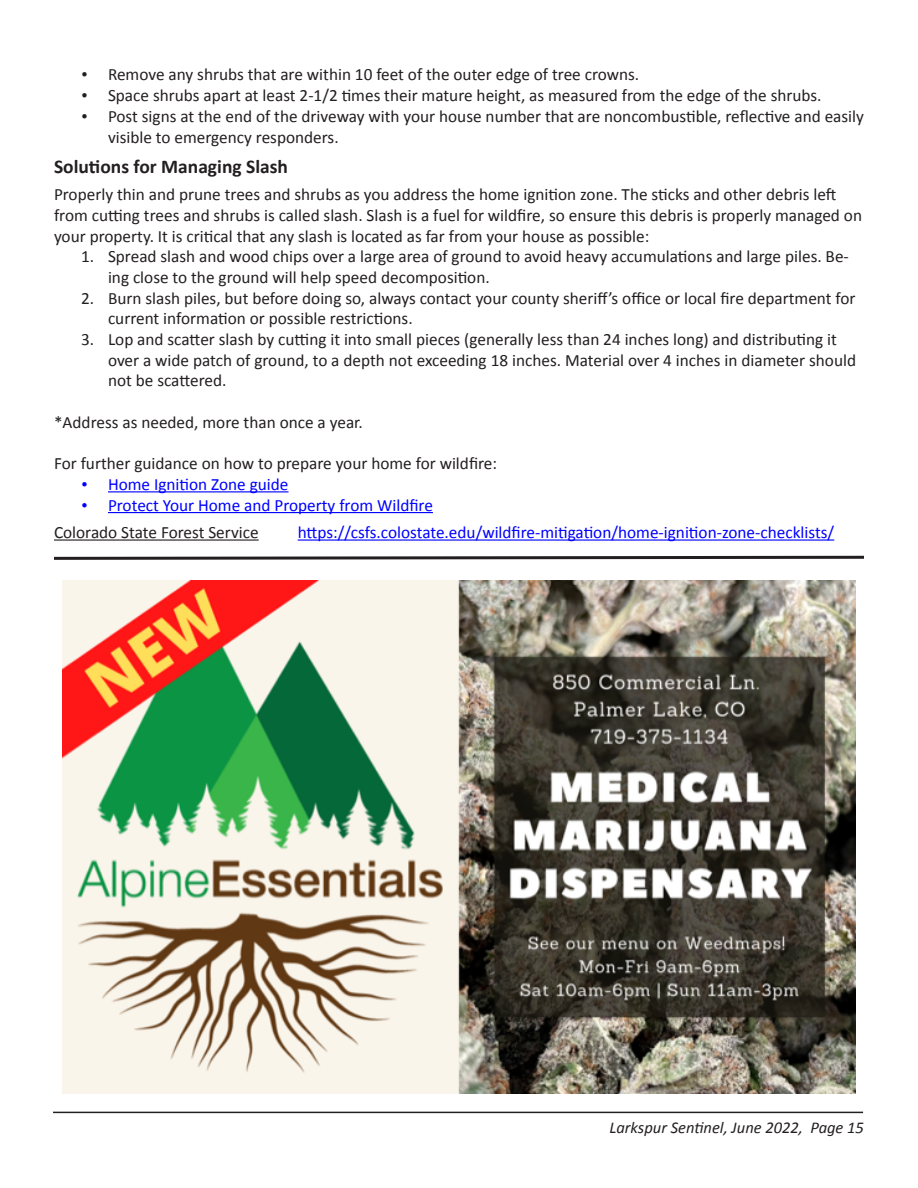
<style>
.page{position:relative;width:918px;height:1188px;background:#fff}
.page>*{position:absolute;margin:0;border:0;box-sizing:border-box;transform-origin:0 0}
.t1{font:700 19.5px "Calibri";color:#231f20}
.t2{font:17.25px/20.7px "Calibri";color:#231f20}
.t3{font:17.25px "Calibri";color:#00f}
.t4{font:italic 16.5px "Calibri";color:#231f20}
</style>
<div class="page">
<hr style="left:53px;top:1112px;width:810px;height:1px;background:#231f20">
<hr style="left:108px;top:491px;width:181px;height:1px;background:#00f">
<hr style="left:108px;top:512px;width:325px;height:1px;background:#00f">
<hr style="left:54px;top:539px;width:205px;height:2px;background:#231f20">
<hr style="left:298px;top:539px;width:536px;height:2px;background:#00f">
<img style="left:62px;top:580px;width:794px;height:513px">
<svg style="left:54px;top:555px;width:810px;height:5px"></svg>
<p class="t2" style="left:81px;top:64px;width:560px">• Remove any shrubs that are within 10 feet of the outer edge of tree crowns.</p>
<p class="t2" style="left:81px;top:85px;width:742px">• Space shrubs apart at least 2-1/2 times their mature height, as measured from the edge of the shrubs.</p>
<p class="t2" style="left:108px;top:106px;width:758px;text-indent:-27px">• Post signs at the end of the driveway with your house number that are noncombustible, reflective and easily visible to emergency responders.</p>
<p class="t1" style="left:54px;top:154px;width:236px">Solutions for Managing Slash</p>
<p class="t2" style="left:54px;top:184px;width:810px">Properly thin and prune trees and shrubs as you address the home ignition zone. The sticks and other debris left from cutting trees and shrubs is called slash. Slash is a fuel for wildfire, so ensure this debris is properly managed on your property. It is critical that any slash is located as far from your house as possible:</p>
<p class="t2" style="left:108px;top:246px;width:742px;text-indent:-27px">1. Spread slash and wood chips over a large area of ground to avoid heavy accumulations and large piles. Be&shy;ing close to the ground will help speed decomposition.</p>
<p class="t2" style="left:108px;top:288px;width:749px;text-indent:-27px">2. Burn slash piles, but before doing so, always contact your county sheriff’s office or local fire department for current information or possible restrictions.</p>
<p class="t2" style="left:108px;top:329px;width:750px;text-indent:-27px">3. Lop and scatter slash by cutting it into small pieces (generally less than 24 inches long) and distributing it over a wide patch of ground, to a depth not exceeding 18 inches. Material over 4 inches in diameter should not be scattered.</p>
<p class="t2" style="left:54px;top:412px;width:310px">*Address as needed, more than once a year.</p>
<p class="t2" style="left:54px;top:453px;width:445px">For further guidance on how to prepare your home for wildfire:</p>
<p class="t3" style="left:81px;top:473px;width:209px">• Home Ignition Zone guide</p>
<p class="t3" style="left:81px;top:494px;width:353px">• Protect Your Home and Property from Wildfire</p>
<p class="t2" style="left:54px;top:522px;width:206px">Colorado State Forest Service</p>
<p class="t3" style="left:298px;top:521px;width:538px">https://csfs.colostate.edu/wildfire-mitigation/home-ignition-zone-checklists/</p>
<p class="t4" style="left:610px;top:1117px;width:256px">Larkspur Sentinel, June 2022, Page 15</p>
</div>
